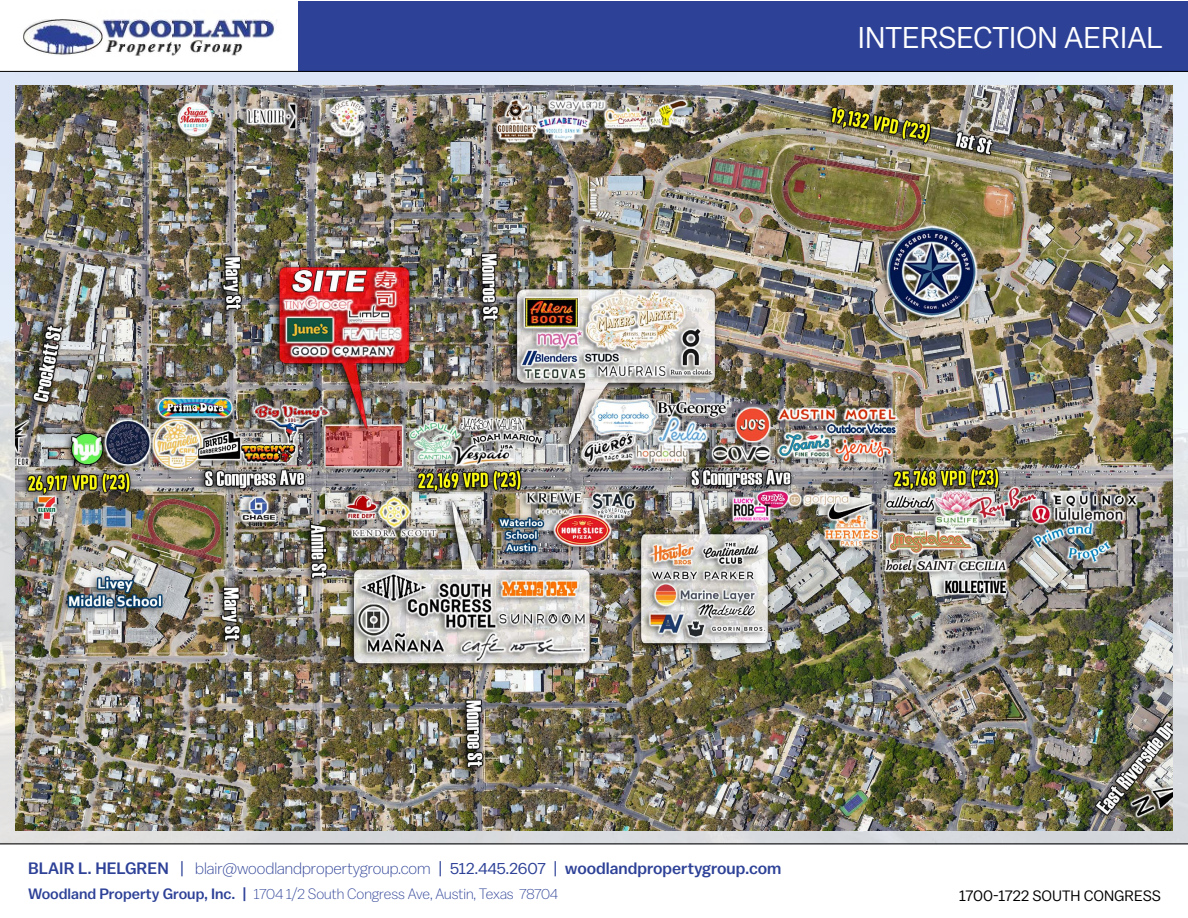
<style>
.page{position:relative;width:1188px;height:918px;background:#fff}
.page>*{position:absolute;margin:0;border:0;box-sizing:border-box;transform-origin:0 0}
.t1{font:30px "Balto";color:#fff}
.t2{font:500 16.5px "Balto";color:#2d4197}
.t3{font:300 15px "Balto";letter-spacing:-.005em;color:#2d4197}
.t4{font:15px "Balto";color:#000}
.s1{font-weight:400}
.s2{font-weight:300}
.s3{font-weight:500}
</style>
<div class="page">
<img style="left:5px;top:19px;width:287px;height:52px">
<div style="left:299px;top:1px;width:889px;height:70px;background:#2d4197"></div>
<img style="left:0;top:72px;width:1188px;height:771px">
<hr style="left:0;top:843px;width:1188px;height:1px;background:#000">
<hr style="left:0;top:71px;width:1188px;height:1px;background:#000">
<img style="left:16px;top:85px;width:1156px;height:746px">
<h1 class="t1" style="left:858px;top:19px;width:307px">INTERSECTION AERIAL</h1>
<p class="t2" style="left:28px;top:859px;width:755px">BLAIR L. HELGREN <span class="s1">|</span> <span class="s2">blair@woodlandpropertygroup.com</span> <span class="s1">| 512.445.2607 |</span> woodlandpropertygroup.com</p>
<p class="t3" style="left:28px;top:885px;width:532px"><span class="s3">Woodland Property Group, Inc. |</span> 1704 1/2 South Congress Ave, Austin, Texas 78704</p>
<p class="t4" style="left:959px;top:887px;width:203px">1700-1722 SOUTH CONGRESS</p>
</div>
